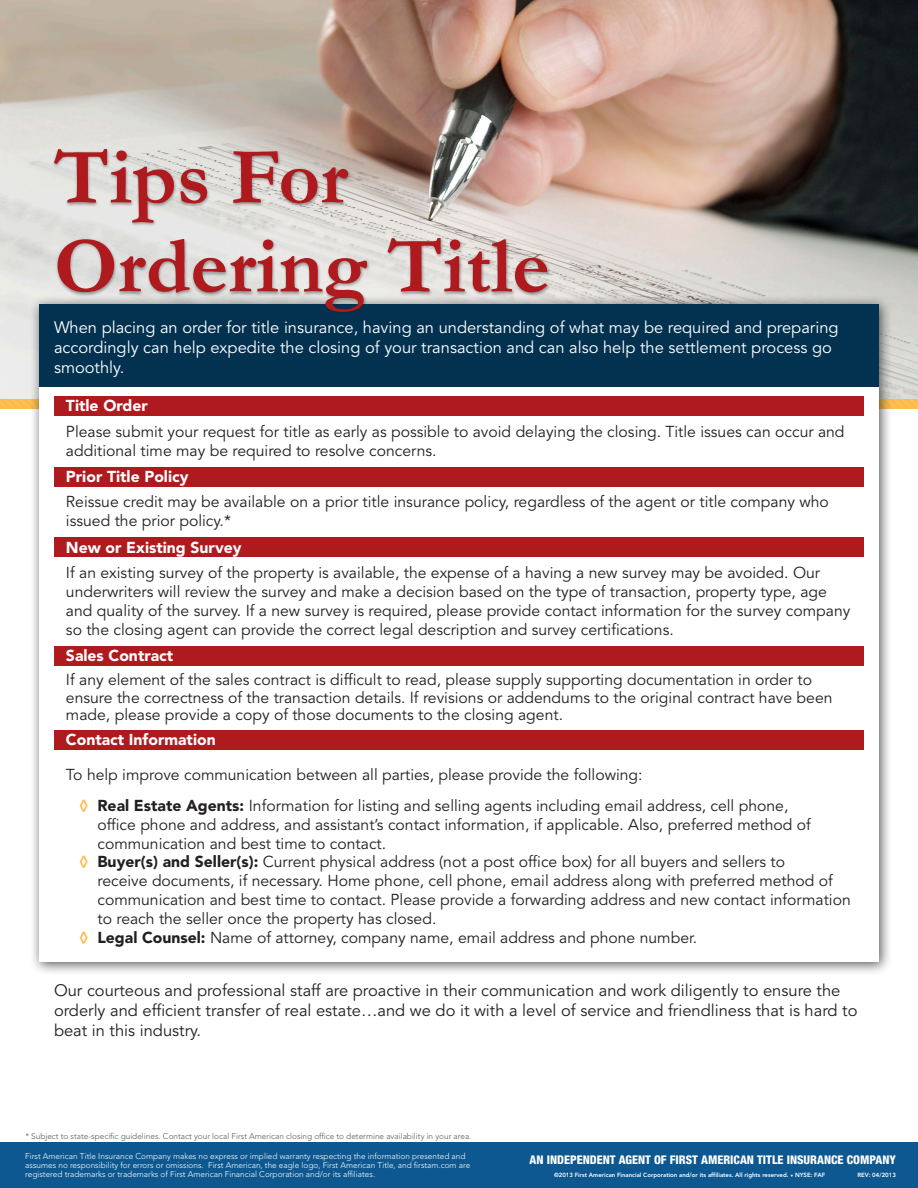
<style>
.page{position:relative;width:918px;height:1188px;background:#fff}
.page>*{position:absolute;margin:0;border:0;box-sizing:border-box;transform-origin:0 0}
.t1{font:700 80.85px "Garamond";color:#ae1a1e}
.No_Spacing{font:16.5px/19.8px "Avenir LT Std";color:#231f20}
.No_Spacing-2{font:16.5px/19.8px "Avenir LT Std";color:#fff}
.No_Spacing-3{font:15.75px/18.9px "Avenir LT Std";color:#231f20}
.No_Spacing-4{font:900 15.75px "Avenir LT Std";color:#fff}
.t2{font:800 condensed 12px "Helvetica Neue LT Std";color:#fff}
.t3{font:300 8.25px/9px "Avenir LT Std";color:#fff}
.t4{font:300 8.25px "Avenir LT Std";color:#57585a}
.t5{font:800 6px "Avenir LT Std";color:#fff}
.s1{font-weight:900;font-size:15px;color:#fdba45}
.s2{font-weight:900}
</style>
<div class="page">
<img style="left:0;top:0;width:918px;height:398px">
<div style="left:30px;top:295px;width:863px;height:681px;background:#231f20;opacity:.75"></div>
<div style="left:39px;top:304px;width:840px;height:658px;background:#fff"></div>
<div style="left:39px;top:305px;width:840px;height:82px;background:#033250"></div>
<div style="left:54px;top:396px;width:810px;height:20px;background:#ae1a1e"></div>
<div style="left:54px;top:467px;width:810px;height:20px;background:#ae1a1e"></div>
<div style="left:54px;top:537px;width:810px;height:20px;background:#ae1a1e"></div>
<div style="left:54px;top:646px;width:810px;height:20px;background:#ae1a1e"></div>
<div style="left:54px;top:730px;width:810px;height:19px;background:#ae1a1e"></div>
<div style="left:52px;top:147px;width:499px;height:169px;background:#231f20;opacity:.43"></div>
<div style="left:0;top:1143px;width:918px;height:45px;background:#0d5890"></div>
<p class="t1" style="left:54px;top:122px;width:296px">Tips For</p>
<p class="t1" style="left:54px;top:211px;width:498px">Ordering Title</p>
<p class="No_Spacing-2" style="left:54px;top:318px;width:786px">When placing an order for title insurance, having an understanding of what may be required and preparing accordingly can help expedite the closing of your transaction and can also help the settlement process go smoothly.</p>
<p class="No_Spacing-4" style="left:66px;top:396px;width:83px">Title Order</p>
<p class="No_Spacing-3" style="left:66px;top:422px;width:780px">Please submit your request for title as early as possible to avoid delaying the closing. Title issues can occur and additional time may be required to resolve concerns.</p>
<p class="No_Spacing-4" style="left:66px;top:467px;width:124px">Prior Title Policy</p>
<p class="No_Spacing-3" style="left:66px;top:493px;width:764px">Reissue credit may be available on a prior title insurance policy, regardless of the agent or title company who issued the prior policy.*</p>
<p class="No_Spacing-4" style="left:66px;top:538px;width:177px">New or Existing Survey</p>
<p class="No_Spacing-3" style="left:66px;top:564px;width:786px">If an existing survey of the property is available, the expense of a having a new survey may be avoided. Our underwriters will review the survey and make a decision based on the type of transaction, property type, age and quality of the survey. If a new survey is required, please provide contact information for the survey company so the closing agent can provide the correct legal description and survey certifications.</p>
<p class="No_Spacing-4" style="left:66px;top:646px;width:109px">Sales Contract</p>
<p class="No_Spacing-3" style="left:66px;top:672px;width:768px;line-height:17.4px">If any element of the sales contract is difficult to read, please supply supporting documentation in order to ensure the correctness of the transaction details. If revisions or addendums to the original contract have been made, please provide a copy of those documents to the closing agent.</p>
<p class="No_Spacing-4" style="left:66px;top:730px;width:151px">Contact Information</p>
<p class="No_Spacing-3" style="left:66px;top:766px;width:578px">To help improve communication between all parties, please provide the following:</p>
<p class="No_Spacing-3" style="left:97px;top:796px;width:715px;text-indent:-18px"><span class="s1">◊</span> <span class="s2">Real Estate Agents:</span> Information for listing and selling agents including email address, cell phone, office phone and address, and assistant’s contact information, if applicable. Also, preferred method of communication and best time to contact.</p>
<p class="No_Spacing-3" style="left:97px;top:853px;width:755px;text-indent:-18px"><span class="s1">◊</span> <span class="s2">Buyer(s) and Seller(s):</span> Current physical address (not a post office box) for all buyers and sellers to<br>receive documents, if necessary. Home phone, cell phone, email address along with preferred method of communication and best time to contact. Please provide a forwarding address and new contact information to reach the seller once the property has closed.</p>
<p class="No_Spacing-3" style="left:79px;top:929px;width:620px"><span class="s1">◊</span> <span class="s2">Legal Counsel:</span> Name of attorney, company name, email address and phone number.</p>
<p class="No_Spacing" style="left:54px;top:981px;width:805px">Our courteous and professional staff are proactive in their communication and work diligently to ensure the orderly and efficient transfer of real estate…and we do it with a level of service and friendliness that is hard to beat in this industry.</p>
<p class="t4" style="left:25px;top:1131px;width:448px">* Subject to state-specific guidelines. Contact your local First American closing office to determine availability in your area.</p>
<p class="t3" style="left:25px;top:1152px;width:447px">First American Title Insurance Company makes no express or implied warranty respecting the information presented and assumes no responsibility for errors or omissions. First American, the eagle logo, First American Title, and firstam.com are registered trademarks or trademarks of First American Financial Corporation and/or its affiliates.</p>
<p class="t2" style="left:530px;top:1152px;width:368px">AN INDEPENDENT AGENT OF FIRST AMERICAN TITLE INSURANCE COMPANY</p>
<p class="t5" style="left:554px;top:1172px;width:273px">©2013 First American Financial Corporation and/or its affiliates. All rights reserved. ❑ NYSE: FAF</p>
<p class="t5" style="left:858px;top:1172px;width:40px">REV: 04/2013</p>
</div>
